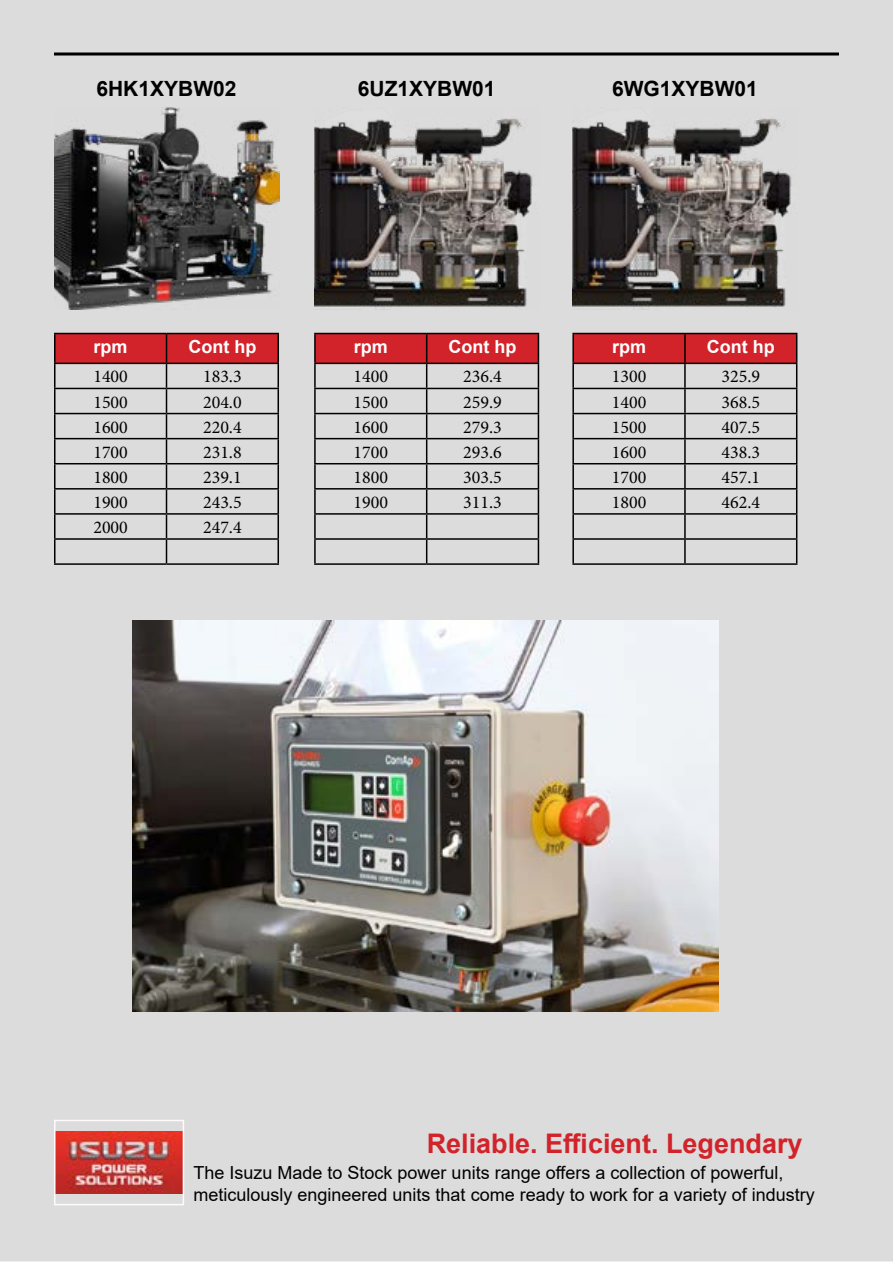
<style>
.page{position:relative;width:893px;height:1263px;background:#fff}
.page>*{position:absolute;margin:0;border:0;box-sizing:border-box;transform-origin:0 0}
.t1{font:700 27px "Arial";color:#d2232a}
.t2{font:700 21px "Arial";color:#000}
.t3{font:18px "Minion Pro";color:#000}
.t4{font:18px/21.6px "Arial";color:#000}
.t5{font:700 18px "Arial";color:#fff}
</style>
<div class="page">
<div style="left:0;top:0;width:893px;height:1261px;background:#dcdcdc"></div>
<img style="left:54px;top:108px;width:225px;height:201px">
<img style="left:572px;top:108px;width:225px;height:201px">
<img style="left:314px;top:108px;width:225px;height:201px">
<hr style="left:54px;top:333px;width:112px;height:1px;background:#000">
<hr style="left:54px;top:334px;width:2px;height:29px;background:#000">
<hr style="left:54px;top:363px;width:112px;height:1px;background:#000">
<hr style="left:54px;top:364px;width:2px;height:24px;background:#000">
<hr style="left:54px;top:388px;width:112px;height:1px;background:#000">
<hr style="left:54px;top:389px;width:2px;height:24px;background:#000">
<hr style="left:54px;top:413px;width:112px;height:1px;background:#000">
<hr style="left:54px;top:414px;width:2px;height:24px;background:#000">
<hr style="left:54px;top:438px;width:112px;height:1px;background:#000">
<hr style="left:54px;top:439px;width:2px;height:24px;background:#000">
<hr style="left:54px;top:463px;width:112px;height:1px;background:#000">
<hr style="left:54px;top:464px;width:2px;height:24px;background:#000">
<hr style="left:54px;top:488px;width:112px;height:2px;background:#000">
<hr style="left:54px;top:490px;width:2px;height:23px;background:#000">
<hr style="left:54px;top:513px;width:112px;height:2px;background:#000">
<hr style="left:54px;top:515px;width:2px;height:23px;background:#000">
<hr style="left:54px;top:538px;width:112px;height:2px;background:#000">
<hr style="left:54px;top:540px;width:2px;height:23px;background:#000">
<svg style="left:55px;top:333px;width:224px;height:230px;background:#cbb5b6"></svg>
<hr style="left:54px;top:563px;width:112px;height:2px;background:#000">
<hr style="left:166px;top:563px;width:113px;height:2px;background:#000">
<hr style="left:314px;top:333px;width:113px;height:1px;background:#000">
<hr style="left:314px;top:334px;width:2px;height:29px;background:#000">
<hr style="left:314px;top:363px;width:113px;height:1px;background:#000">
<hr style="left:314px;top:364px;width:2px;height:24px;background:#000">
<hr style="left:314px;top:388px;width:113px;height:1px;background:#000">
<hr style="left:314px;top:389px;width:2px;height:24px;background:#000">
<hr style="left:314px;top:413px;width:113px;height:1px;background:#000">
<hr style="left:314px;top:414px;width:2px;height:24px;background:#000">
<hr style="left:314px;top:438px;width:113px;height:1px;background:#000">
<hr style="left:314px;top:439px;width:2px;height:24px;background:#000">
<hr style="left:314px;top:463px;width:113px;height:1px;background:#000">
<hr style="left:314px;top:464px;width:2px;height:24px;background:#000">
<hr style="left:314px;top:488px;width:113px;height:2px;background:#000">
<hr style="left:314px;top:490px;width:2px;height:23px;background:#000">
<hr style="left:314px;top:513px;width:113px;height:2px;background:#000">
<hr style="left:314px;top:515px;width:2px;height:23px;background:#000">
<hr style="left:314px;top:538px;width:113px;height:2px;background:#000">
<hr style="left:314px;top:540px;width:2px;height:23px;background:#000">
<svg style="left:315px;top:333px;width:224px;height:230px;background:#c9b4b5"></svg>
<hr style="left:314px;top:563px;width:113px;height:2px;background:#000">
<hr style="left:427px;top:563px;width:112px;height:2px;background:#000">
<hr style="left:572px;top:333px;width:113px;height:1px;background:#000">
<hr style="left:572px;top:334px;width:2px;height:29px;background:#000">
<hr style="left:572px;top:363px;width:113px;height:1px;background:#000">
<hr style="left:572px;top:364px;width:2px;height:24px;background:#000">
<hr style="left:572px;top:388px;width:113px;height:1px;background:#000">
<hr style="left:572px;top:389px;width:2px;height:24px;background:#000">
<hr style="left:572px;top:413px;width:113px;height:1px;background:#000">
<hr style="left:572px;top:414px;width:2px;height:24px;background:#000">
<hr style="left:572px;top:438px;width:113px;height:1px;background:#000">
<hr style="left:572px;top:439px;width:2px;height:24px;background:#000">
<hr style="left:572px;top:463px;width:113px;height:1px;background:#000">
<hr style="left:572px;top:464px;width:2px;height:24px;background:#000">
<hr style="left:572px;top:488px;width:113px;height:2px;background:#000">
<hr style="left:572px;top:490px;width:2px;height:23px;background:#000">
<hr style="left:572px;top:513px;width:113px;height:2px;background:#000">
<hr style="left:572px;top:515px;width:2px;height:23px;background:#000">
<hr style="left:572px;top:538px;width:113px;height:2px;background:#000">
<hr style="left:572px;top:540px;width:2px;height:23px;background:#000">
<svg style="left:573px;top:333px;width:224px;height:230px;background:#c7b2b3"></svg>
<hr style="left:572px;top:563px;width:113px;height:2px;background:#000">
<hr style="left:685px;top:563px;width:112px;height:2px;background:#000">
<hr style="left:54px;top:53px;width:785px;height:3px;background:#000">
<img style="left:57px;top:1132px;width:124px;height:61px">
<div style="left:54px;top:1120px;width:130px;height:85px;border:2px solid #fffbfd"></div>
<img style="left:133px;top:621px;width:586px;height:391px">
<p class="t2" style="left:96px;top:73px;width:142px">6HK1XYBW02</p>
<p class="t2" style="left:358px;top:73px;width:139px">6UZ1XYBW01</p>
<p class="t2" style="left:612px;top:73px;width:147px">6WG1XYBW01</p>
<p class="t5" style="left:94px;top:334px;width:36px">rpm</p>
<p class="t5" style="left:188px;top:334px;width:69px">Cont hp</p>
<p class="t3" style="left:93px;top:365px;width:36px">1400</p>
<p class="t3" style="left:203px;top:365px;width:40px">183.3</p>
<p class="t3" style="left:93px;top:390px;width:36px">1500</p>
<p class="t3" style="left:203px;top:390px;width:40px">204.0</p>
<p class="t3" style="left:93px;top:415px;width:36px">1600</p>
<p class="t3" style="left:203px;top:415px;width:40px">220.4</p>
<p class="t3" style="left:93px;top:440px;width:36px">1700</p>
<p class="t3" style="left:203px;top:440px;width:40px">231.8</p>
<p class="t3" style="left:93px;top:465px;width:36px">1800</p>
<p class="t3" style="left:203px;top:465px;width:40px">239.1</p>
<p class="t3" style="left:93px;top:490px;width:36px">1900</p>
<p class="t3" style="left:203px;top:490px;width:40px">243.5</p>
<p class="t3" style="left:93px;top:515px;width:36px">2000</p>
<p class="t3" style="left:203px;top:515px;width:40px">247.4</p>
<p class="t5" style="left:354px;top:334px;width:36px">rpm</p>
<p class="t5" style="left:449px;top:334px;width:69px">Cont hp</p>
<p class="t3" style="left:354px;top:365px;width:36px">1400</p>
<p class="t3" style="left:463px;top:365px;width:40px">236.4</p>
<p class="t3" style="left:354px;top:390px;width:36px">1500</p>
<p class="t3" style="left:463px;top:390px;width:40px">259.9</p>
<p class="t3" style="left:354px;top:415px;width:36px">1600</p>
<p class="t3" style="left:463px;top:415px;width:40px">279.3</p>
<p class="t3" style="left:354px;top:440px;width:36px">1700</p>
<p class="t3" style="left:463px;top:440px;width:40px">293.6</p>
<p class="t3" style="left:354px;top:465px;width:36px">1800</p>
<p class="t3" style="left:463px;top:465px;width:40px">303.5</p>
<p class="t3" style="left:354px;top:490px;width:36px">1900</p>
<p class="t3" style="left:463px;top:490px;width:40px">311.3</p>
<p class="t5" style="left:612px;top:334px;width:36px">rpm</p>
<p class="t5" style="left:707px;top:334px;width:69px">Cont hp</p>
<p class="t3" style="left:612px;top:365px;width:36px">1300</p>
<p class="t3" style="left:721px;top:365px;width:40px">325.9</p>
<p class="t3" style="left:612px;top:390px;width:36px">1400</p>
<p class="t3" style="left:721px;top:390px;width:40px">368.5</p>
<p class="t3" style="left:612px;top:415px;width:36px">1500</p>
<p class="t3" style="left:721px;top:415px;width:40px">407.5</p>
<p class="t3" style="left:612px;top:440px;width:36px">1600</p>
<p class="t3" style="left:721px;top:440px;width:40px">438.3</p>
<p class="t3" style="left:612px;top:465px;width:36px">1700</p>
<p class="t3" style="left:721px;top:465px;width:40px">457.1</p>
<p class="t3" style="left:612px;top:490px;width:36px">1800</p>
<p class="t3" style="left:721px;top:490px;width:40px">462.4</p>
<h1 class="t1" style="left:427px;top:1124px;width:377px">Reliable. Efficient. Legendary</h1>
<p class="t4" style="left:194px;top:1162px;width:623px">The Isuzu Made to Stock power units range offers a collection of powerful, meticulously engineered units that come ready to work for a variety of industry</p>
</div>
